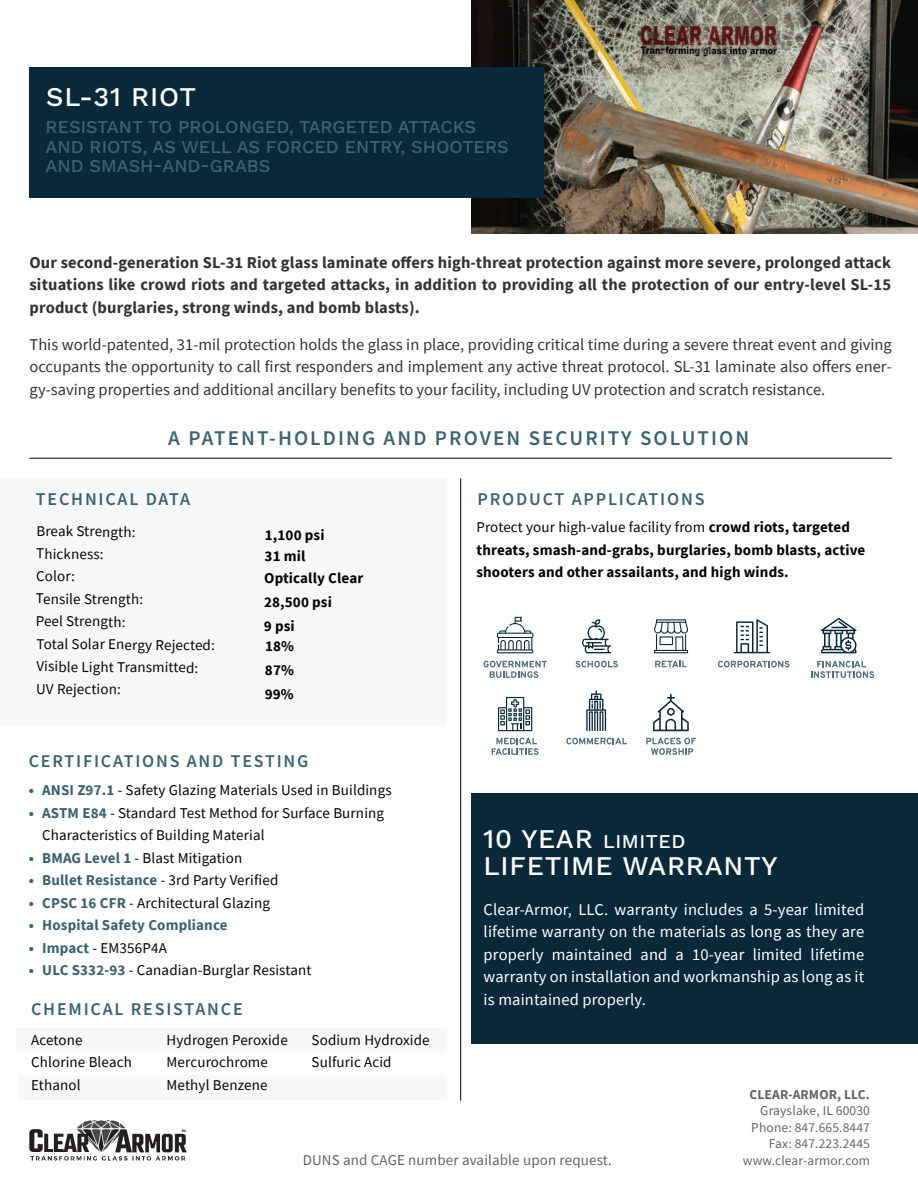
<style>
.page{position:relative;width:918px;height:1188px;background:#fff}
.page>*{position:absolute;margin:0;border:0;box-sizing:border-box;transform-origin:0 0}
.t1{font:500 27px "Work Sans";letter-spacing:.03em;color:#fff}
.t2{font:600 21px "Source Sans Pro";letter-spacing:.1em;color:#3c6274}
.t3{font:500 19.5px "Work Sans";letter-spacing:.03em;color:#fff}
.t4{font:500 18px/19.5px "Work Sans";color:#3c6274}
.t5{font:600 18px "Source Sans Pro";letter-spacing:.1em;color:#3c6274}
.t6{font:16.5px/22.5px "Source Sans Pro";color:#323333;text-align:justify}
.t7{font:700 16.5px/22.5px "Source Sans Pro";letter-spacing:.01em;color:#323333;text-align:justify}
.t8{font:16.5px/22.5px "Source Sans Pro";letter-spacing:.01em;color:#fff;text-align:justify}
.t9{font:15px/22.5px "Source Sans Pro";letter-spacing:.01em;color:#050504}
.t10{font:700 15px/22.5px "Source Sans Pro";letter-spacing:.01em;color:#050504}
.t11{font:700 15px "Source Sans Pro";letter-spacing:.01em;color:#3c6274}
.t12{font:15px "Source Sans Pro";letter-spacing:.01em;color:#666566}
.t13{font:13.5px/16.5px "Source Sans Pro";letter-spacing:.01em;color:#666566;text-align:right}
.t14{font:700 13.5px "Source Sans Pro";letter-spacing:.01em;color:#666566}
.s1{font-weight:700;color:#3c6274}
.s2{font-weight:400;color:#050504}
.s3{font-weight:400}
.s4{font-size:27px}
</style>
<div class="page">
<img style="left:471px;top:0;width:447px;height:233px">
<div style="left:0;top:479px;width:447px;height:247px;background:#f7f8f9"></div>
<svg style="left:575px;top:661px;width:43px;height:6px"></svg>
<svg style="left:582px;top:619px;width:29px;height:34px"></svg>
<svg style="left:483px;top:661px;width:64px;height:17px"></svg>
<svg style="left:497px;top:617px;width:36px;height:36px"></svg>
<svg style="left:718px;top:661px;width:72px;height:6px"></svg>
<svg style="left:734px;top:619px;width:36px;height:34px"></svg>
<svg style="left:655px;top:661px;width:32px;height:6px"></svg>
<svg style="left:654px;top:619px;width:34px;height:34px"></svg>
<svg style="left:811px;top:661px;width:63px;height:17px"></svg>
<svg style="left:821px;top:618px;width:36px;height:35px"></svg>
<svg style="left:492px;top:738px;width:47px;height:17px"></svg>
<svg style="left:498px;top:697px;width:34px;height:34px"></svg>
<svg style="left:566px;top:738px;width:61px;height:6px"></svg>
<svg style="left:586px;top:690px;width:20px;height:41px"></svg>
<svg style="left:646px;top:738px;width:50px;height:17px"></svg>
<svg style="left:653px;top:694px;width:36px;height:37px"></svg>
<img style="left:29px;top:1120px;width:158px;height:41px">
<div style="left:471px;top:793px;width:447px;height:250px;background:#09293a"></div>
<hr style="left:30px;top:458px;width:862px;height:1px;background:#050504">
<hr style="left:460px;top:479px;width:1px;height:622px;background:#050504">
<div style="left:17px;top:1028px;width:430px;height:24px;background:#f7f8f9"></div>
<div style="left:18px;top:1075px;width:429px;height:24px;background:#f7f8f9"></div>
<div style="left:29px;top:67px;width:515px;height:130px;background:#09293a"></div>
<h1 class="t1" style="left:46px;top:76px;width:151px">SL-31 RIOT</h1>
<p class="t4" style="left:46px;top:116px;width:465px">RESISTANT TO PROLONGED, TARGETED ATTACKS<br>AND RIOTS, AS WELL AS FORCED ENTRY, SHOOTERS<br>AND SMASH-AND-GRABS</p>
<p class="t7" style="left:29px;top:251px;width:863px">Our second-generation SL-31 Riot glass laminate offers high-threat protection against more severe, prolonged attack situations like crowd riots and targeted attacks, in addition to providing all the protection of our entry-level SL-15 product (burglaries, strong winds, and bomb blasts).</p>
<p class="t6" style="left:29px;top:333px;width:864px">This world-patented, 31-mil protection holds the glass in place, providing critical time during a severe threat event and giving occupants the opportunity to call first responders and implement any active threat protocol. SL-31 laminate also offers ener&shy;gy-saving properties and additional ancillary benefits to your facility, including UV protection and scratch resistance.</p>
<h2 class="t2" style="left:168px;top:424px;width:582px">A PATENT-HOLDING AND PROVEN SECURITY SOLUTION</h2>
<p class="t5" style="left:36px;top:487px;width:156px">TECHNICAL DATA</p>
<p class="t5" style="left:477px;top:487px;width:229px">PRODUCT APPLICATIONS</p>
<p class="t9" style="left:36px;top:520px;width:109px">Break Strength:<br>Thickness:<br>Color:<br>Tensile Strength:<br>Peel Strength:</p>
<p class="t9" style="left:36px;top:633px;width:180px">Total Solar Energy Rejected:<br>Visible Light Transmitted:<br>UV Rejection:</p>
<p class="t10" style="left:265px;top:523px;width:61px">1,100 psi</p>
<p class="t10" style="left:264px;top:566px;width:101px;line-height:23.9px">Optically Clear<br>28,500 psi<br>9 psi</p>
<p class="t10" style="left:265px;top:545px;width:43px">31 mil</p>
<p class="t10" style="left:265px;top:633px;width:31px;line-height:24px;text-align:justify">18% 87% 99%</p>
<p class="t5" style="left:29px;top:749px;width:281px">CERTIFICATIONS AND TESTING</p>
<p class="t9" style="left:29px;top:779px;width:364px"><span class="s1">• ANSI Z97.1</span> - Safety Glazing Materials Used in Buildings</p>
<p class="t9" style="left:42px;top:801px;width:343px;text-indent:-14px"><span class="s1">• ASTM E84</span> - Standard Test Method for Surface Burning<br>Characteristics of Building Material</p>
<p class="t9" style="left:29px;top:846px;width:215px"><span class="s1">• BMAG Level 1</span> - Blast Mitigation</p>
<p class="t11" style="left:29px;top:870px;width:251px">• Bullet Resistance <span class="s2">- 3rd Party Verified</span></p>
<p class="t9" style="left:29px;top:891px;width:243px"><span class="s1">• CPSC 16 CFR</span> - Architectural Glazing</p>
<p class="t11" style="left:29px;top:915px;width:200px">• Hospital Safety Compliance</p>
<p class="t9" style="left:29px;top:936px;width:140px"><span class="s1">• Impact</span> - EM356P4A</p>
<p class="t9" style="left:29px;top:959px;width:284px"><span class="s1">• ULC S332-93</span> - Canadian-Burglar Resistant</p>
<p class="t5" style="left:31px;top:997px;width:213px">CHEMICAL RESISTANCE</p>
<p class="t9" style="left:31px;top:1028px;width:102px">Acetone<br>Chlorine Bleach<br>Ethanol</p>
<p class="t9" style="left:312px;top:1028px;width:120px">Sodium Hydroxide<br>Sulfuric Acid</p>
<p class="t9" style="left:167px;top:1028px;width:123px">Hydrogen Peroxide<br>Mercurochrome<br>Methyl Benzene</p>
<p class="t10" style="left:476px;top:516px;width:390px"><span class="s3">Protect your high-value facility from</span> crowd riots, targeted threats, smash-and-grabs, burglaries, bomb blasts, active shooters and other assailants, and high winds.</p>
<h3 class="t3" style="left:484px;top:827px;width:203px"><span class="s4">10 YEAR</span> LIMITED</h3>
<h1 class="t1" style="left:484px;top:845px;width:296px">LIFETIME WARRANTY</h1>
<p class="t8" style="left:484px;top:898px;width:382px">Clear-Armor, LLC. warranty includes a 5-year limited lifetime warranty on the materials as long as they are properly maintained and a 10-year limited lifetime warranty on installation and workmanship as long as it is maintained properly.</p>
<p class="t14" style="left:750px;top:1085px;width:122px">CLEAR-ARMOR, LLC.</p>
<p class="t13" style="left:751px;top:1102px;width:120px">Grayslake, IL 60030<br>Phone: 847.665.8447<br>Fax: 847.223.2445</p>
<p class="t12" style="left:303px;top:1150px;width:311px">DUNS and CAGE number available upon request.</p>
<p class="t13" style="left:743px;top:1152px;width:129px">www.clear-armor.com</p>
</div>
